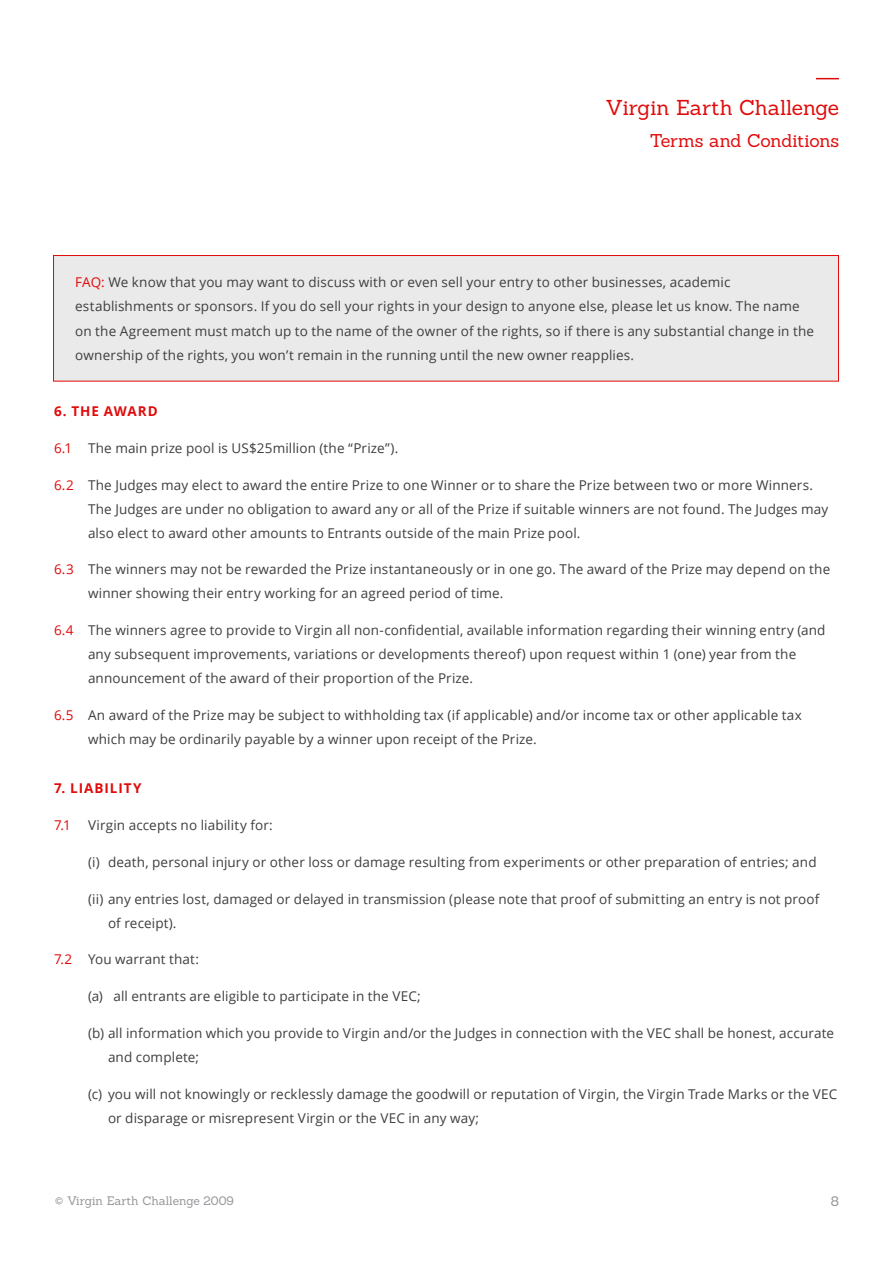
<style>
.page{position:relative;width:893px;height:1263px;background:#fff}
.page>*{position:absolute;margin:0;border:0;box-sizing:border-box;transform-origin:0 0}
.t1{font:21px "Sanchez";color:#e10a0a}
.t2{font:18px "Sanchez";letter-spacing:-.005em;color:#e10a0a}
.Bullet_Text{font:13.5px/24px "Open Sans";letter-spacing:.01em;color:#3e3e3f}
.Body_Text{font:13.5px/24px "Open Sans";letter-spacing:.01em;color:#3e3e3f}
.Sub_Section{font:700 13.5px "Open Sans";letter-spacing:.065em;color:#e10a0a}
.Bullet_Text-2{font:13.5px "Open Sans";color:#e10a0a}
.t3{font:13.5px "Sanchez";color:#949699}
.t4{font:12px "Sanchez";color:#949699}
.s1{color:#e10a0a}
</style>
<div class="page">
<svg style="left:816px;top:78px;width:23px;height:1px"></svg>
<div style="left:54px;top:255px;width:784px;height:126px;background:#eaeaeb"></div>
<div style="left:53px;top:255px;width:786px;height:126px;border:1px solid #e10a0a"></div>
<h1 class="t1" style="left:605px;top:94px;width:235px">Virgin Earth Challenge</h1>
<h2 class="t2" style="left:650px;top:129px;width:191px">Terms and Conditions</h2>
<p class="Body_Text" style="left:75px;top:270px;width:740px"><span class="s1">FAQ:</span> We know that you may want to discuss with or even sell your entry to other businesses, academic establishments or sponsors. If you do sell your rights in your design to anyone else, please let us know. The name on the Agreement must match up to the name of the owner of the rights, so if there is any substantial change in the ownership of the rights, you won’t remain in the running until the new owner reapplies.</p>
<p class="Sub_Section" style="left:54px;top:402px;width:105px">6. THE AWARD</p>
<p class="Bullet_Text" style="left:54px;top:435px;width:346px"><span class="s1">6.1</span> The main prize pool is US$25million (the “Prize”).</p>
<p class="Bullet_Text" style="left:88px;top:472px;width:742px;text-indent:-34px"><span class="s1">6.2</span> The Judges may elect to award the entire Prize to one Winner or to share the Prize between two or more Winners.<br>The Judges are under no obligation to award any or all of the Prize if suitable winners are not found. The Judges may also elect to award other amounts to Entrants outside of the main Prize pool.</p>
<p class="Bullet_Text" style="left:88px;top:557px;width:744px;text-indent:-34px"><span class="s1">6.3</span> The winners may not be rewarded the Prize instantaneously or in one go. The award of the Prize may depend on the winner showing their entry working for an agreed period of time.</p>
<p class="Bullet_Text" style="left:88px;top:618px;width:739px;text-indent:-34px"><span class="s1">6.4</span> The winners agree to provide to Virgin all non-confidential, available information regarding their winning entry (and any subsequent improvements, variations or developments thereof) upon request within 1 (one) year from the announcement of the award of their proportion of the Prize.</p>
<p class="Bullet_Text" style="left:88px;top:703px;width:715px;text-indent:-34px"><span class="s1">6.5</span> An award of the Prize may be subject to withholding tax (if applicable) and/or income tax or other applicable tax which may be ordinarily payable by a winner upon receipt of the Prize.</p>
<p class="Sub_Section" style="left:54px;top:779px;width:89px">7. LIABILITY</p>
<p class="Bullet_Text-2" style="left:54px;top:816px;width:19px">7.1</p>
<p class="Bullet_Text" style="left:88px;top:813px;width:186px">Virgin accepts no liability for:</p>
<p class="Bullet_Text" style="left:88px;top:850px;width:730px">(i) death, personal injury or other loss or damage resulting from experiments or other preparation of entries; and</p>
<p class="Bullet_Text" style="left:108px;top:886px;width:713px;text-indent:-20px">(ii) any entries lost, damaged or delayed in transmission (please note that proof of submitting an entry is not proof of receipt).</p>
<p class="Bullet_Text" style="left:54px;top:947px;width:147px"><span class="s1">7.2</span> You warrant that:</p>
<p class="Bullet_Text" style="left:88px;top:984px;width:334px">(a) all entrants are eligible to participate in the VEC;</p>
<p class="Bullet_Text" style="left:108px;top:1021px;width:728px;text-indent:-20px">(b) all information which you provide to Virgin and/or the Judges in connection with the VEC shall be honest, accurate and complete;</p>
<p class="Bullet_Text" style="left:108px;top:1081px;width:731px;text-indent:-20px">(c) you will not knowingly or recklessly damage the goodwill or reputation of Virgin, the Virgin Trade Marks or the VEC or disparage or misrepresent Virgin or the VEC in any way;</p>
<p class="t4" style="left:55px;top:1193px;width:180px">© Virgin Earth Challenge 2009</p>
<p class="t3" style="left:831px;top:1193px;width:10px">8</p>
</div>
